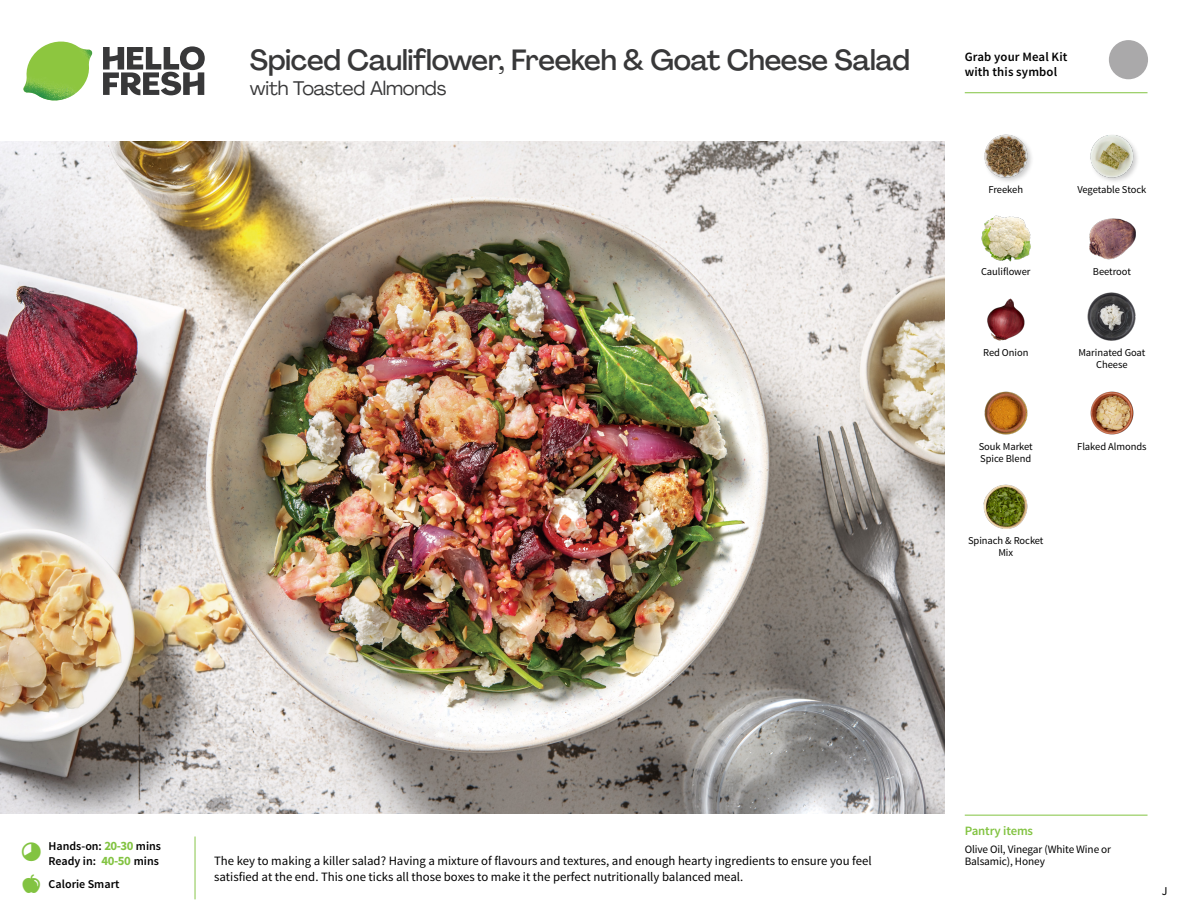
<style>
.page{position:relative;width:1188px;height:918px;background:#fff}
.page>*{position:absolute;margin:0;border:0;box-sizing:border-box;transform-origin:0 0}
.t1{font:500 28.5px "Agrandir";letter-spacing:-.01em;color:#383839}
.t2{font:19.5px "Agrandir";letter-spacing:-.01em;color:#383839}
.t3{font:12.75px/16.5px "Source Sans Pro";color:#000}
.t4{font:600 12.75px/15px "Source Sans Pro";letter-spacing:.01em;color:#000}
.t5{font:600 12.75px "Source Sans Pro";letter-spacing:-.01em;color:#82c341}
.t6{font:600 12px/15px "Source Sans Pro";color:#000}
.t7{font:12px "Source Sans Pro";color:#000}
.t8{font:11.25px/12px "Source Sans Pro";letter-spacing:-.01em;color:#000}
.t9{font:10.5px/12px "Source Sans Pro";letter-spacing:-.005em;color:#000;text-align:center}
.s1{font-weight:700;font-size:12.75px;color:#82c341}
</style>
<div class="page">
<svg style="left:103px;top:46px;width:102px;height:49px"></svg>
<img style="left:23px;top:42px;width:69px;height:59px">
<img style="left:0;top:142px;width:945px;height:672px">
<img style="left:1087px;top:292px;width:49px;height:49px">
<img style="left:1090px;top:391px;width:44px;height:44px">
<img style="left:984px;top:391px;width:44px;height:44px">
<img style="left:983px;top:484px;width:45px;height:45px">
<img style="left:987px;top:298px;width:38px;height:43px">
<img style="left:981px;top:215px;width:50px;height:47px">
<img style="left:1089px;top:218px;width:47px;height:42px">
<img style="left:984px;top:134px;width:48px;height:48px">
<img style="left:1090px;top:135px;width:48px;height:47px">
<hr style="left:965px;top:815px;width:183px;height:1px;background:#82c341">
<svg style="left:1091px;top:40px;width:57px;height:54px"></svg>
<hr style="left:965px;top:92px;width:183px;height:1px;background:#82c341">
<h1 class="t1" style="left:250px;top:43px;width:662px">Spiced Cauliflower, Freekeh &amp; Goat Cheese Salad</h1>
<h2 class="t2" style="left:250px;top:76px;width:198px">with Toasted Almonds</h2>
<p class="t4" style="left:965px;top:50px;width:104px">Grab your Meal Kit with this symbol</p>
<p class="t9" style="left:989px;top:183px;width:36px">Freekeh</p>
<p class="t9" style="left:1077px;top:183px;width:71px">Vegetable Stock</p>
<p class="t9" style="left:981px;top:265px;width:51px">Cauliflower</p>
<p class="t9" style="left:1093px;top:265px;width:40px">Beetroot</p>
<p class="t9" style="left:983px;top:346px;width:47px">Red Onion</p>
<p class="t9" style="left:1078px;top:346px;width:69px">Marinated Goat<br>Cheese</p>
<p class="t9" style="left:979px;top:440px;width:56px;text-align:left">Souk Market<br>Spice Blend</p>
<p class="t9" style="left:1077px;top:440px;width:71px">Flaked Almonds</p>
<p class="t9" style="left:968px;top:535px;width:77px">Spinach &amp; Rocket<br>Mix</p>
<p class="t6" style="left:48px;top:839px;width:114px">Hands-on: <span class="s1">20-30</span> mins<br>Ready in: <span class="s1">40-50</span> mins</p>
<p class="t6" style="left:49px;top:877px;width:72px">Calorie Smart</p>
<p class="t3" style="left:214px;top:852px;width:659px">The key to making a killer salad? Having a mixture of flavours and textures, and enough hearty ingredients to ensure you feel satisfied at the end. This one ticks all those boxes to make it the perfect nutritionally balanced meal.</p>
<p class="t5" style="left:965px;top:822px;width:70px">Pantry items</p>
<p class="t8" style="left:965px;top:844px;width:148px">Olive Oil, Vinegar (White Wine or<br>Balsamic), Honey</p>
<p class="t7" style="left:1162px;top:884px;width:7px">J</p>
</div>
